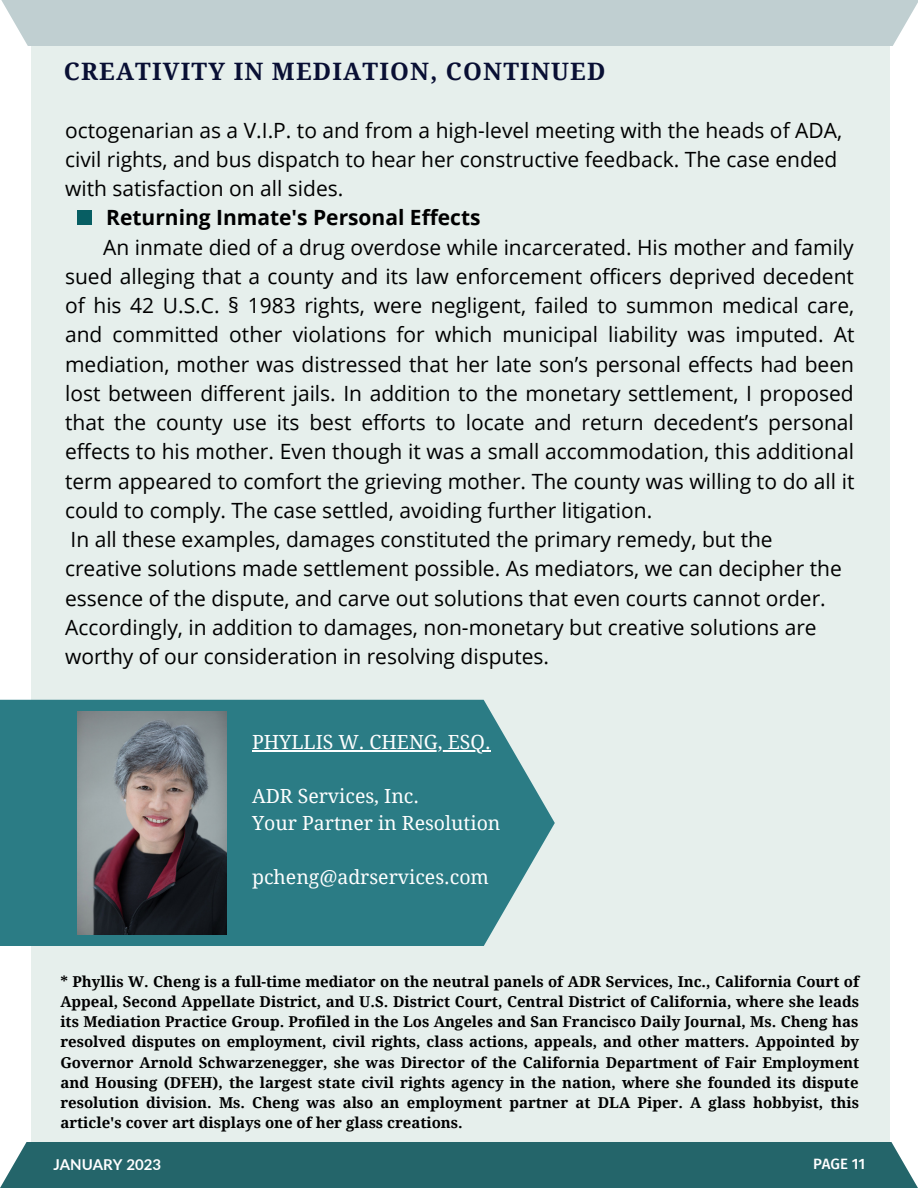
<style>
.page{position:relative;width:918px;height:1188px;background:#fff}
.page>*{position:absolute;margin:0;border:0;box-sizing:border-box;transform-origin:0 0}
.t1{font:700 24px "Droid Serif";letter-spacing:.05em;color:#090f34}
.t2{font:21px/29.2px "Open Sans";color:#000}
.t3{font:700 21px "Open Sans";color:#000}
.t4{font:19.5px/27px "Droid Serif";color:#fefefe}
.t5{font:700 15px/20.2px "Droid Serif";color:#000;text-align:justify}
.t6{font:700 15px "Lato";color:#fff}
.t7{font:500 15px "Fira Sans";color:#fff}
</style>
<div class="page">
<div style="left:31px;top:0;width:859px;height:1142px;background:#e6efec"></div>
<div style="left:1px;top:0;width:917px;height:46px;background:#c0cfd1"></div>
<div style="left:0;top:700px;width:555px;height:246px;background:#2b7c85"></div>
<div style="left:0;top:1142px;width:918px;height:46px;background:#24656a"></div>
<div style="left:78px;top:211px;width:14px;height:14px;background:#075e63"></div>
<img style="left:78px;top:712px;width:148px;height:222px">
<hr style="left:252px;top:750px;width:239px;height:1px;background:#fefefe">
<p class="t1" style="left:64px;top:57px;width:543px">CREATIVITY IN MEDIATION, CONTINUED</p>
<p class="t2" style="left:65px;top:115px;width:779px">octogenarian as a V.I.P. to and from a high-level meeting with the heads of ADA, civil rights, and bus dispatch to hear her constructive feedback. The case ended with satisfaction on all sides.</p>
<p class="t3" style="left:106px;top:203px;width:376px">Returning Inmate's Personal Effects</p>
<p class="t2" style="left:65px;top:232px;width:791px;text-indent:38px">An inmate died of a drug overdose while incarcerated. His mother and family sued alleging that a county and its law enforcement officers deprived decedent of his 42 U.S.C. § 1983 rights, were negligent, failed to summon medical care, and committed other violations for which municipal liability was imputed. At mediation, mother was distressed that her late son’s personal effects had been lost between different jails. In addition to the monetary settlement, I proposed that the county use its best efforts to locate and return decedent’s personal effects to his mother. Even though it was a small accommodation, this additional term appeared to comfort the grieving mother. The county was willing to do all it could to comply. The case settled, avoiding further litigation.<br>In all these examples, damages constituted the primary remedy, but the<br>creative solutions made settlement possible. As mediators, we can decipher the essence of the dispute, and carve out solutions that even courts cannot order.<br>Accordingly, in addition to damages, non-monetary but creative solutions are worthy of our consideration in resolving disputes.</p>
<p class="t4" style="left:252px;top:729px;width:240px">PHYLLIS W. CHENG, ESQ.</p>
<p class="t4" style="left:252px;top:783px;width:250px">ADR Services, Inc.<br>Your Partner in Resolution</p>
<p class="t4" style="left:252px;top:864px;width:238px">pcheng@adrservices.com</p>
<p class="t5" style="left:60px;top:971px;width:800px">* Phyllis W. Cheng is a full-time mediator on the neutral panels of ADR Services, Inc., California Court of Appeal, Second Appellate District, and U.S. District Court, Central District of California, where she leads its Mediation Practice Group. Profiled in the Los Angeles and San Francisco Daily Journal, Ms. Cheng has resolved disputes on employment, civil rights, class actions, appeals, and other matters. Appointed by Governor Arnold Schwarzenegger, she was Director of the California Department of Fair Employment and Housing (DFEH), the largest state civil rights agency in the nation, where she founded its dispute resolution division. Ms. Cheng was also an employment partner at DLA Piper. A glass hobbyist, this article's cover art displays one of her glass creations.</p>
<p class="t6" style="left:53px;top:1155px;width:109px">JANUARY 2023</p>
<p class="t7" style="left:813px;top:1155px;width:54px">PAGE 11</p>
</div>
